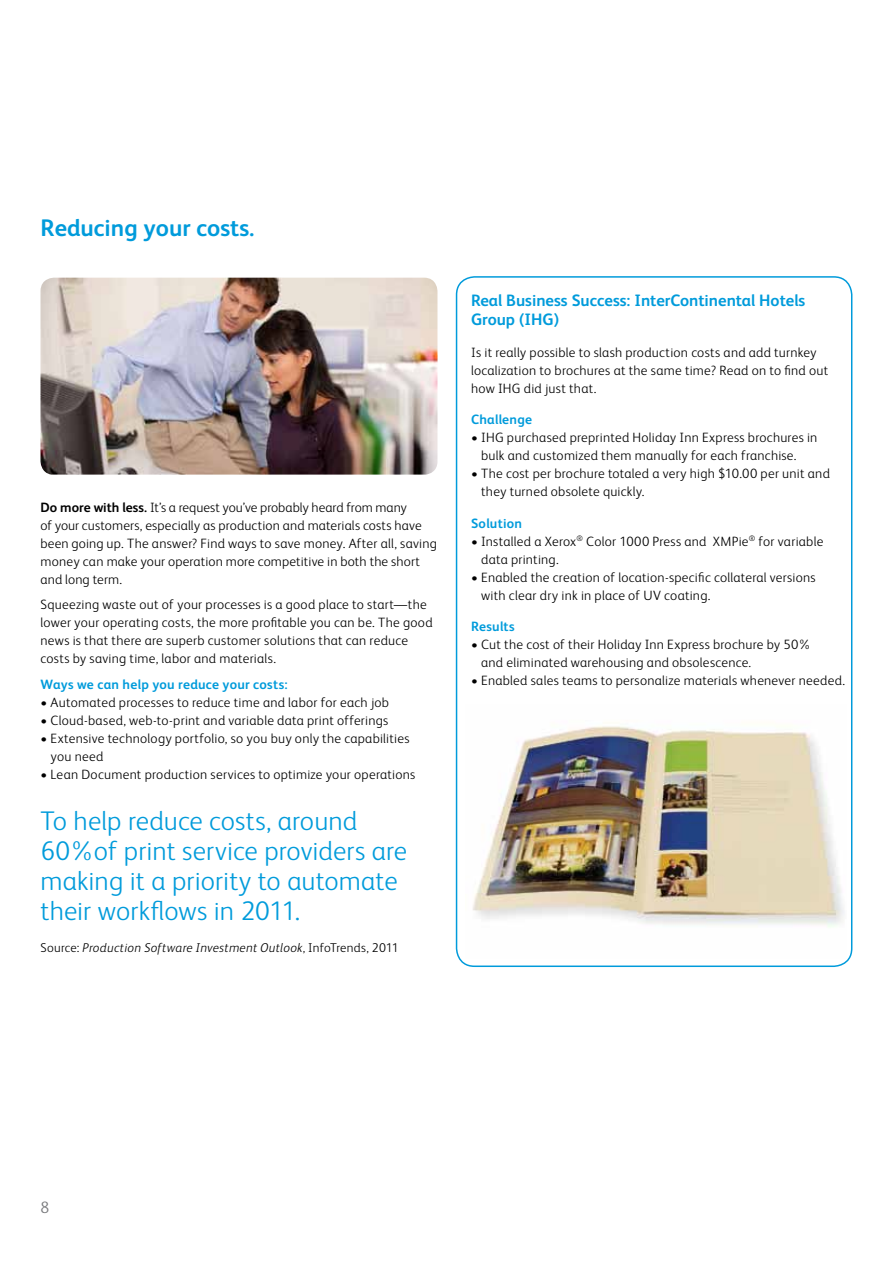
<style>
.page{position:relative;width:893px;height:1263px;background:#fff}
.page>*{position:absolute;margin:0;border:0;box-sizing:border-box;transform-origin:0 0}
.t1{font:300 27px/30px "Xerox Sans";letter-spacing:.005em;color:#009bdb}
.t2{font:700 24px "Xerox Sans";color:#009bdb}
.t3{font:700 16.5px/19.5px "Xerox Sans";color:#009bdb}
.t4{font:300 16.5px "Xerox Sans";color:#77787b}
.t5{font:300 13.5px/18px "Xerox Sans";letter-spacing:.02em;color:#000}
.t6{font:700 13.5px "Xerox Sans";letter-spacing:.02em;color:#009bdb}
.t7{font:italic 300 12.75px "Xerox Sans";letter-spacing:.02em;color:#000}
.s1{font-weight:700}
.s2{font-style:normal}
</style>
<div class="page">
<img style="left:40px;top:278px;width:397px;height:197px">
<div style="left:456px;top:276px;width:396px;height:691px;border:2px solid #009bdb;border-radius:18px"></div>
<img style="left:472px;top:726px;width:375px;height:233px">
<h2 class="t2" style="left:40px;top:212px;width:216px">Reducing your costs.</h2>
<p class="t5" style="left:40px;top:497px;width:398px"><span class="s1">Do more with less.</span> It’s a request you’ve probably heard from many<br>of your customers, especially as production and materials costs have been going up. The answer? Find ways to save money. After all, saving money can make your operation more competitive in both the short and long term.</p>
<p class="t5" style="left:40px;top:595px;width:394px">Squeezing waste out of your processes is a good place to start—the lower your operating costs, the more profitable you can be. The good news is that there are superb customer solutions that can reduce costs by saving time, labor and materials.</p>
<p class="t6" style="left:40px;top:675px;width:249px">Ways we can help you reduce your costs:</p>
<p class="t5" style="left:40px;top:693px;width:350px">• Automated processes to reduce time and labor for each job</p>
<p class="t5" style="left:40px;top:711px;width:349px">• Cloud-based, web-to-print and variable data print offerings</p>
<p class="t5" style="left:51px;top:729px;width:360px;text-indent:-10px">• Extensive technology portfolio, so you buy only the capabilities you need</p>
<p class="t5" style="left:40px;top:765px;width:376px">• Lean Document production services to optimize your operations</p>
<h1 class="t1" style="left:40px;top:804px;width:368px">To help reduce costs, around<br>60%of print service providers are making it a priority to automate their workflows in 2011.</h1>
<p class="t7" style="left:40px;top:938px;width:360px"><span class="s2">Source:</span> Production Software Investment Outlook<span class="s2">, InfoTrends, 2011</span></p>
<p class="t3" style="left:471px;top:289px;width:336px">Real Business Success: InterContinental Hotels<br>Group (IHG)</p>
<p class="t5" style="left:471px;top:342px;width:359px">Is it really possible to slash production costs and add turnkey localization to brochures at the same time? Read on to find out how IHG did just that.</p>
<p class="t6" style="left:471px;top:410px;width:63px">Challenge</p>
<p class="t5" style="left:481px;top:428px;width:338px;text-indent:-10px">• IHG purchased preprinted Holiday Inn Express brochures in bulk and customized them manually for each franchise.</p>
<p class="t5" style="left:481px;top:464px;width:350px;text-indent:-10px">• The cost per brochure totaled a very high $10.00 per unit and they turned obsolete quickly.</p>
<p class="t6" style="left:471px;top:514px;width:52px">Solution</p>
<p class="t5" style="left:481px;top:531px;width:344px;text-indent:-10px">• Installed a Xerox<sup>®</sup> Color 1000 Press and XMPie<sup>®</sup> for variable data printing.</p>
<p class="t5" style="left:481px;top:567px;width:336px;text-indent:-10px">• Enabled the creation of location-specific collateral versions with clear dry ink in place of UV coating.</p>
<p class="t6" style="left:471px;top:617px;width:45px">Results</p>
<p class="t5" style="left:481px;top:635px;width:332px;text-indent:-10px">• Cut the cost of their Holiday Inn Express brochure by 50% and eliminated warehousing and obsolescence.</p>
<p class="t5" style="left:471px;top:671px;width:376px">• Enabled sales teams to personalize materials whenever needed.</p>
<p class="t4" style="left:40px;top:1196px;width:10px">8</p>
</div>
